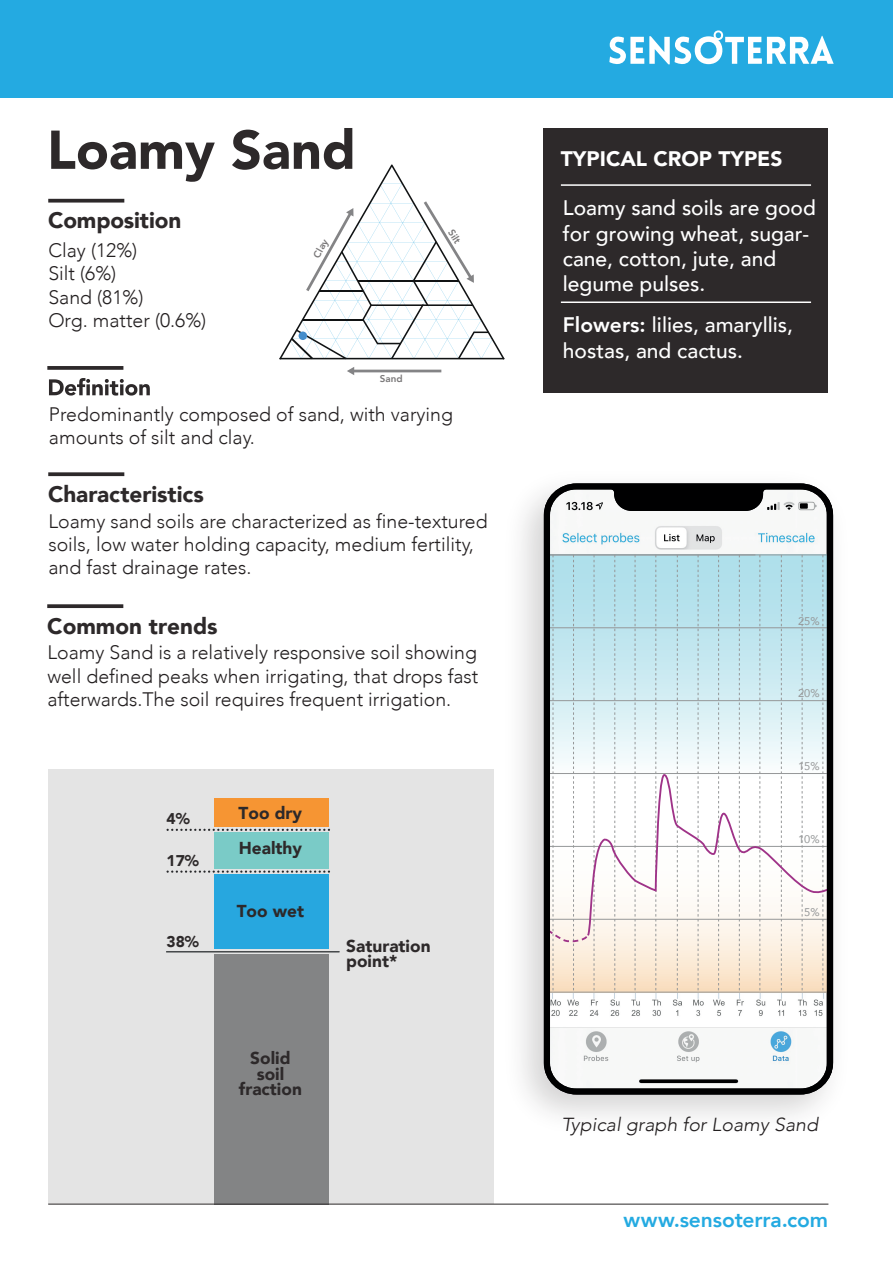
<style>
.page{position:relative;width:893px;height:1263px;background:#fff}
.page>*{position:absolute;margin:0;border:0;box-sizing:border-box;transform-origin:0 0}
.t1{font:900 54px "Avenir";color:#2d292a}
.t2{font:900 22.5px "Avenir";letter-spacing:-.005em;color:#2d292a}
.t3{font:500 21px/25.2px "Avenir";color:#fff}
.t4{font:800 21px "Avenir";letter-spacing:-.005em;color:#24aae1}
.t5{font:900 21px "Avenir";color:#fff}
.t6{font:300 19.5px/23.4px "Avenir";color:#231f20}
.t7{font:italic 300 18.9px "Avenir";color:#231f20;scale:1.04 1}
.t8{font:900 17.25px/15.6px "Avenir";color:#2d292a}
.t9{font:900 15.6px "Avenir";color:#2d292a}
.t10{font:11.1px "Avenir";color:#959798}
.t11{font:800 9.9px "Avenir";color:#7a7879}
.s1{font-weight:800}
</style>
<div class="page">
<img style="left:521px;top:495px;width:313px;height:622px">
<svg style="left:347px;top:367px;width:94px;height:8px"></svg>
<svg style="left:279px;top:164px;width:225px;height:195px"></svg>
<div style="left:299px;top:331px;width:8px;height:9px;background:#448dcb;border-radius:50%"></div>
<div style="left:544px;top:128px;width:284px;height:265px;background:#2d292a"></div>
<hr style="left:561px;top:184px;width:250px;height:2px;background:#fff">
<hr style="left:561px;top:301px;width:250px;height:2px;background:#fff">
<div style="left:0;top:0;width:893px;height:98px;background:#24aae1"></div>
<svg style="left:609px;top:30px;width:225px;height:34px"></svg>
<svg style="left:47px;top:366px;width:76px;height:4px"></svg>
<svg style="left:48px;top:199px;width:76px;height:4px"></svg>
<svg style="left:49px;top:378px;width:101px;height:18px"></svg>
<svg style="left:48px;top:472px;width:76px;height:4px"></svg>
<svg style="left:47px;top:604px;width:76px;height:4px"></svg>
<div style="left:48px;top:769px;width:446px;height:435px;background:#e4e4e4"></div>
<div style="left:214px;top:798px;width:115px;height:29px;background:#f69533"></div>
<div style="left:214px;top:832px;width:115px;height:36px;background:#7acbc7"></div>
<div style="left:214px;top:874px;width:115px;height:75px;background:#27a7df"></div>
<div style="left:214px;top:954px;width:115px;height:250px;background:#838485"></div>
<svg style="left:168px;top:829px;width:161px;height:2px"></svg>
<svg style="left:168px;top:870px;width:161px;height:3px"></svg>
<hr style="left:166px;top:951px;width:173px;height:1px;background:#0d1214">
<hr style="left:48px;top:1203px;width:780px;height:1px;background:#2d292a">
<svg style="left:544px;top:483px;width:289px;height:611px"></svg>
<h1 class="t1" style="left:47px;top:104px;width:310px">Loamy Sand</h1>
<p class="t2" style="left:48px;top:201px;width:135px">Composition</p>
<p class="t6" style="left:48px;top:239px;width:159px">Clay (12%)<br>Silt (6%)<br>Sand (81%)<br>Org. matter (0.6%)</p>
<p class="t11" style="left:309px;top:253px;width:21px;rotate:-61deg">Clay</p>
<p class="t11" style="left:380px;top:371px;width:25px">Sand</p>
<p class="t11" style="left:457px;top:226px;width:16px;rotate:58deg">Silt</p>
<p class="t6" style="left:49px;top:402px;width:405px">Predominantly composed of sand, with varying amounts of silt and clay.</p>
<p class="t2" style="left:48px;top:474px;width:157px">Characteristics</p>
<p class="t6" style="left:48px;top:509px;width:441px">Loamy sand soils are characterized as fine-textured soils, low water holding capacity, medium fertility, and fast drainage rates.</p>
<p class="t2" style="left:47px;top:606px;width:172px">Common trends</p>
<p class="t6" style="left:47px;top:641px;width:432px;text-align:justify">Loamy Sand is a relatively responsive soil showing well defined peaks when irrigating, that drops fast afterwards.The soil requires frequent irrigation.</p>
<p class="t9" style="left:167px;top:805px;width:25px">4%</p>
<p class="t8" style="left:239px;top:794px;width:65px;line-height:35.7px">Too dry<br>Healthy</p>
<p class="t9" style="left:167px;top:847px;width:34px">17%</p>
<p class="t9" style="left:167px;top:928px;width:34px">38%</p>
<p class="t8" style="left:237px;top:902px;width:69px">Too wet</p>
<p class="t8" style="left:239px;top:1050px;width:64px;text-align:center">Solid soil fraction</p>
<p class="t8" style="left:346px;top:937px;width:86px">Saturation point*</p>
<p class="t5" style="left:561px;top:141px;width:223px">TYPICAL CROP TYPES</p>
<p class="t3" style="left:563px;top:194px;width:254px">Loamy sand soils are good for growing wheat, sugar&shy;cane, cotton, jute, and legume pulses.</p>
<p class="t3" style="left:563px;top:311px;width:232px"><span class="s1">Flowers:</span> lilies, amaryllis, hostas, and cactus.</p>
<p class="t10" style="left:798px;top:612px;width:23px">25%</p>
<p class="t10" style="left:798px;top:685px;width:23px">20%</p>
<p class="t10" style="left:798px;top:757px;width:23px">15%</p>
<p class="t10" style="left:798px;top:830px;width:23px">10%</p>
<p class="t10" style="left:804px;top:903px;width:17px">5%</p>
<p class="t7" style="left:561px;top:1113px;width:248px">Typical graph for Loamy Sand</p>
<p class="t4" style="left:623px;top:1203px;width:206px">www.sensoterra.com</p>
</div>
